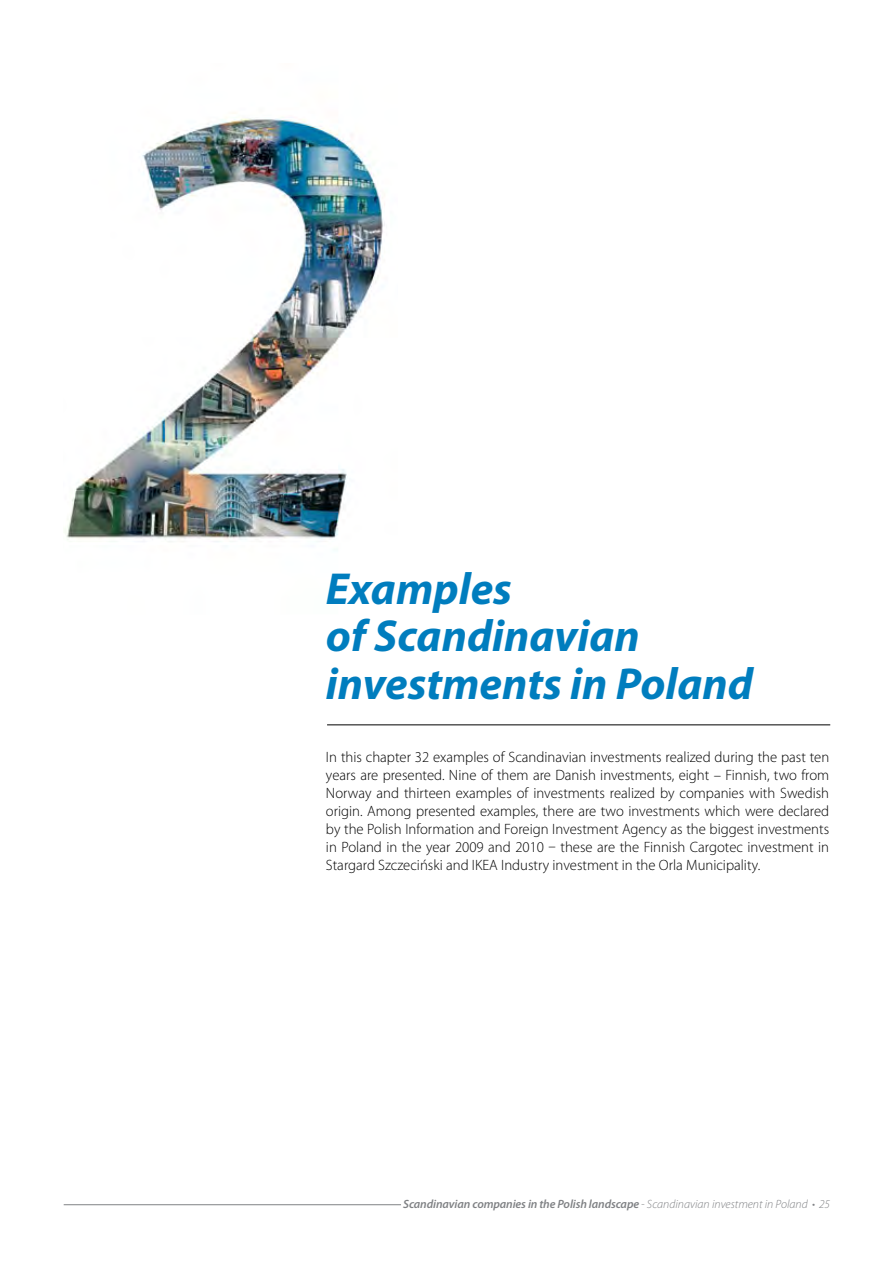
<style>
.page{position:relative;width:893px;height:1263px;background:#fff}
.page>*{position:absolute;margin:0;border:0;box-sizing:border-box;transform-origin:0 0}
.t1{font:italic 700 45px/47.5px "Myriad Pro";color:#007dbe}
.t2{font:300 15px/18px "Myriad Pro";color:#000;text-align:justify}
.t3{font:italic 600 12px "Myriad Pro";letter-spacing:-.01em;color:#808285}
.s1{font-weight:300}
</style>
<div class="page">
<hr style="left:64px;top:1204px;width:337px;height:1px;background:#808285">
<img style="left:65px;top:113px;width:320px;height:429px">
<hr style="left:327px;top:725px;width:503px;height:1px;background:#000">
<h1 class="t1" style="left:326px;top:563px;width:429px">Examples<br>of Scandinavian investments in Poland</h1>
<p class="t2" style="left:326px;top:749px;width:505px">In this chapter 32 examples of Scandinavian investments realized during the past ten years are presented. Nine of them are Danish investments, eight – Finnish, two from Norway and thirteen examples of investments realized by companies with Swedish origin. Among presented examples, there are two investments which were declared by the Polish Information and Foreign Investment Agency as the biggest investments in Poland in the year 2009 and 2010 – these are the Finnish Cargotec investment in Stargard Szczeciński and IKEA Industry investment in the Orla Municipality.</p>
<p class="t3" style="left:403px;top:1196px;width:428px">Scandinavian companies in the Polish landscape <span class="s1">- Scandinavian investment in Poland • 25</span></p>
</div>
